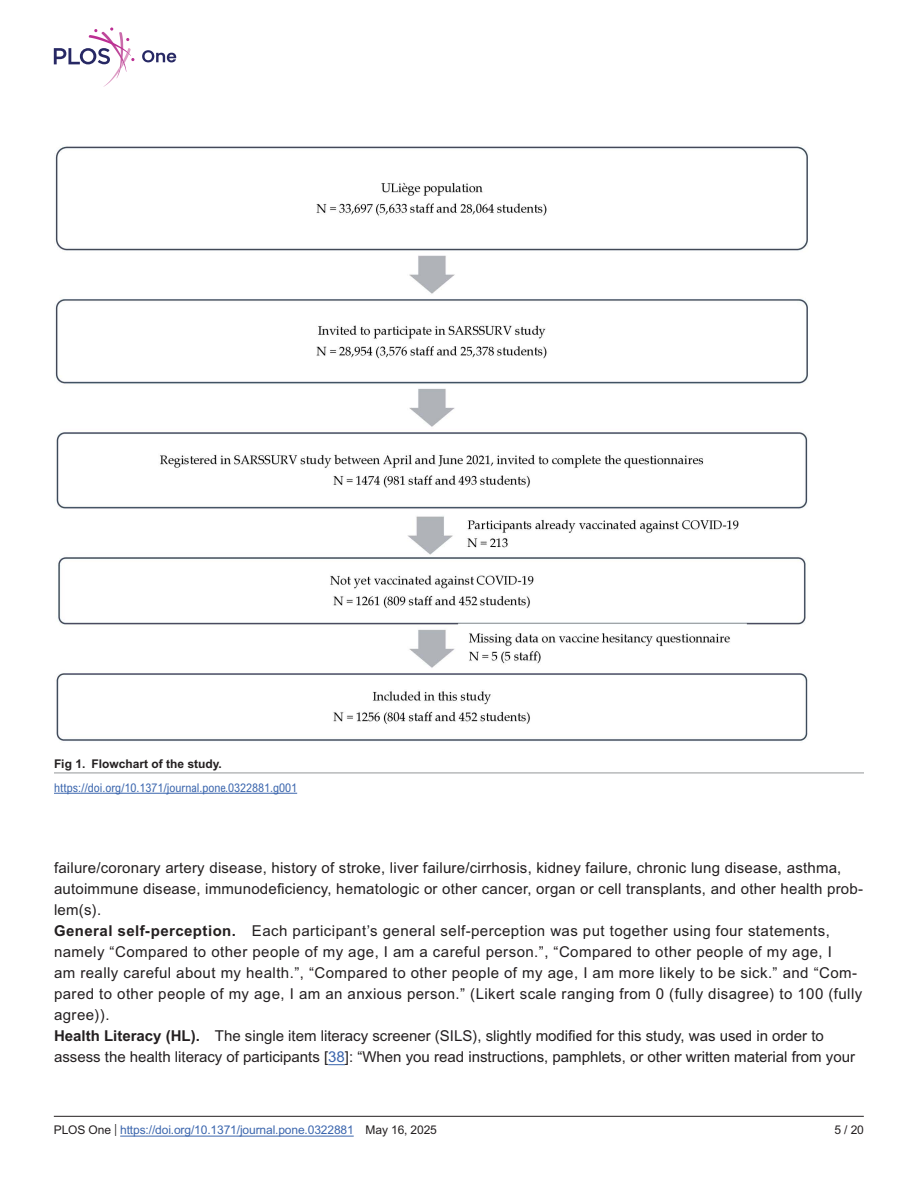
<style>
.page{position:relative;width:918px;height:1188px;background:#fff}
.page>*{position:absolute;margin:0;border:0;box-sizing:border-box;transform-origin:0 0}
.HeadD{font:15px/21px "Arial MT Std";letter-spacing:.015em;color:#231f20}
.t1{font:12px "Arial MT Std";letter-spacing:-.01em;color:#3a65ad}
.Fig_Soruce{font:condensed 12px "Arial MT Std";color:#3a65ad}
.FigCapt{font:700 12px "Arial MT Std";color:#231f20}
.t2{font:12px "Arial MT Std";color:#231f20}
.s1{font-weight:700}
.s2{color:#3a65ad}
.s3{color:#231f20}
.s4{font-family:"Minion Pro";color:#231f20}
</style>
<div class="page">
<hr style="left:54px;top:1116px;width:810px;height:1px;background:#231f20">
<hr style="left:120px;top:1136px;width:234px;height:1px;background:#3a65ad">
<svg style="left:328px;top:1064px;width:17px;height:1px"></svg>
<img style="left:55px;top:146px;width:753px;height:595px">
<hr style="left:54px;top:773px;width:810px;height:1px;background:#939698">
<hr style="left:54px;top:793px;width:243px;height:1px;background:#3a65ad">
<svg style="left:142px;top:50px;width:34px;height:12px"></svg>
<svg style="left:54px;top:27px;width:80px;height:60px"></svg>
<p class="FigCapt" style="left:54px;top:757px;width:169px">Fig 1. Flowchart of the study.</p>
<p class="Fig_Soruce" style="left:54px;top:780px;width:245px">https://doi.org/10.1371/journal.pone.0322881.g001</p>
<p class="HeadD" style="left:54px;top:858px;width:811px">failure/coronary artery disease, history of stroke, liver failure/cirrhosis, kidney failure, chronic lung disease, asthma, autoimmune disease, immunodeficiency, hematologic or other cancer, organ or cell transplants, and other health prob&shy;lem(s).</p>
<p class="HeadD" style="left:54px;top:921px;width:810px"><span class="s1">General self-perception.</span> Each participant’s general self-perception was put together using four statements, namely “Compared to other people of my age, I am a careful person.”, “Compared to other people of my age, I<br>am really careful about my health.”, “Compared to other people of my age, I am more likely to be sick.” and “Com&shy;pared to other people of my age, I am an anxious person.” (Likert scale ranging from 0 (fully disagree) to 100 (fully agree)).</p>
<p class="HeadD" style="left:54px;top:1026px;width:803px"><span class="s1">Health Literacy (HL).</span> The single item literacy screener (SILS), slightly modified for this study, was used in order to assess the health literacy of participants [<span class="s2">38</span>]: “When you read instructions, pamphlets, or other written material from your</p>
<p class="t1" style="left:54px;top:1123px;width:385px"><span class="s3">PLOS One</span> <span class="s4">|</span> https://doi.org/10.1371/journal.pone.0322881 <span class="s3">May 16, 2025</span></p>
<p class="t2" style="left:835px;top:1123px;width:31px">5 / 20</p>
</div>
